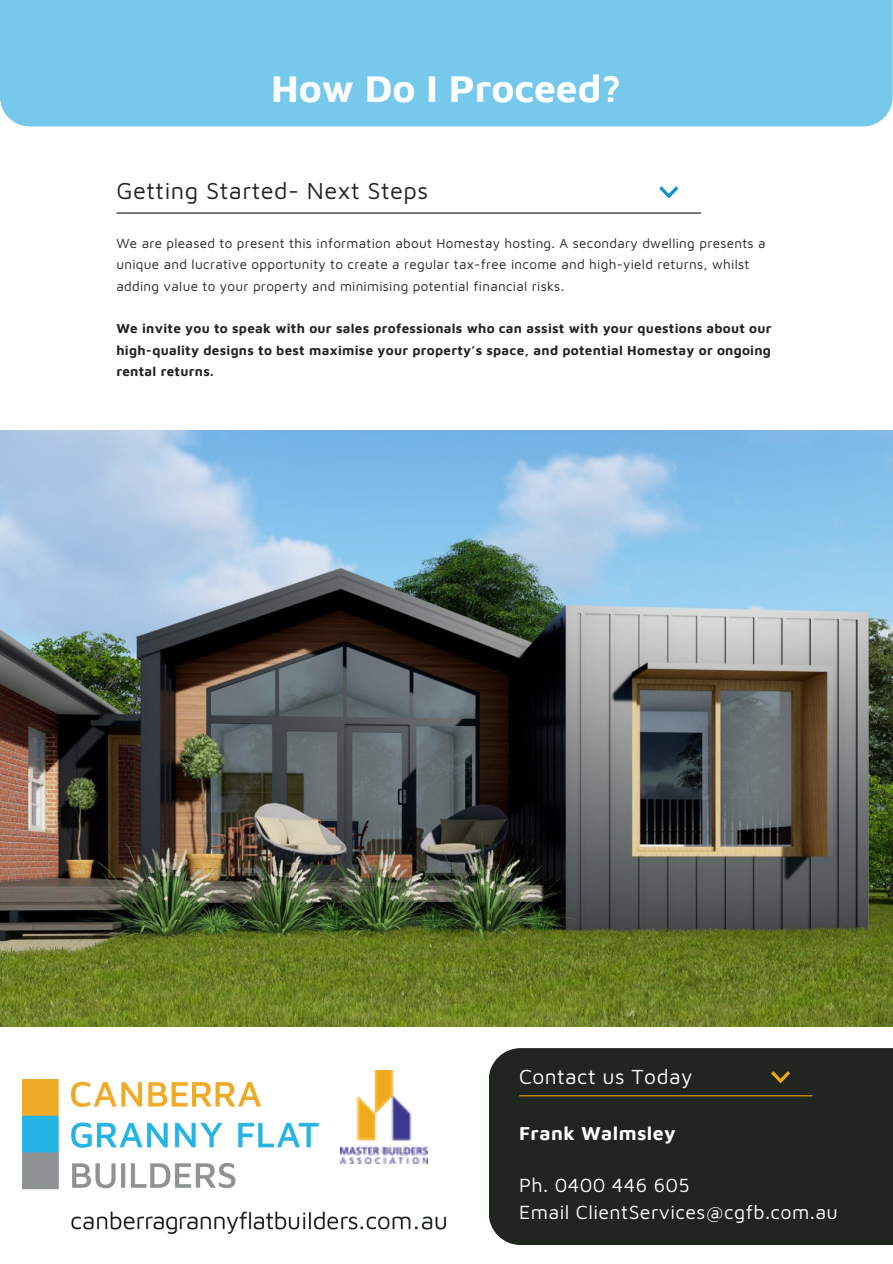
<style>
.page{position:relative;width:893px;height:1264px;background:#fff}
.page>*{position:absolute;margin:0;border:0;box-sizing:border-box;transform-origin:0 0}
.t1{font:700 39px "Maven Pro";color:#fff}
.t2{font:23.7px "Maven Pro";letter-spacing:.02em;color:#222}
.t3{font:21px "Maven Pro";letter-spacing:.02em;color:#fff}
.t4{font:19.65px "Maven Pro";letter-spacing:.02em;color:#fff}
.t5{font:700 19.65px "Maven Pro";letter-spacing:.02em;color:#fff}
.t6{font:13.5px/21.3px "Maven Pro";letter-spacing:.02em;color:#222}
.t7{font:700 13.5px/21.3px "Maven Pro";letter-spacing:.02em;color:#222;text-align:justify}
</style>
<div class="page">
<hr style="left:117px;top:212px;width:583px;height:2px;background:#0b1623">
<div style="left:489px;top:1048px;width:403px;height:196px;background:#20251f"></div>
<hr style="left:519px;top:1095px;width:293px;height:1px;background:#edaa02">
<svg style="left:659px;top:186px;width:19px;height:12px"></svg>
<svg style="left:771px;top:1071px;width:19px;height:12px"></svg>
<img style="left:22px;top:1079px;width:423px;height:154px">
<div style="left:0;top:0;width:892px;height:126px;background:#77c9ec"></div>
<img style="left:0;top:431px;width:892px;height:595px">
<img style="left:340px;top:1070px;width:87px;height:92px">
<p class="t1" style="left:271px;top:65px;width:352px">How Do I Proceed?</p>
<p class="t2" style="left:116px;top:177px;width:313px">Getting Started- Next Steps</p>
<p class="t6" style="left:116px;top:232px;width:650px">We are pleased to present this information about Homestay hosting. A secondary dwelling presents a unique and lucrative opportunity to create a regular tax-free income and high-yield returns, whilst adding value to your property and minimising potential financial risks.</p>
<p class="t7" style="left:116px;top:317px;width:656px">We invite you to speak with our sales professionals who can assist with your questions about our high-quality designs to best maximise your property’s space, and potential Homestay or ongoing rental returns.</p>
<p class="t3" style="left:519px;top:1063px;width:175px">Contact us Today</p>
<p class="t5" style="left:519px;top:1121px;width:158px">Frank Walmsley</p>
<p class="t4" style="left:519px;top:1173px;width:172px">Ph. 0400 446 605</p>
<p class="t4" style="left:519px;top:1199px;width:320px">Email ClientServices@cgfb.com.au</p>
</div>
